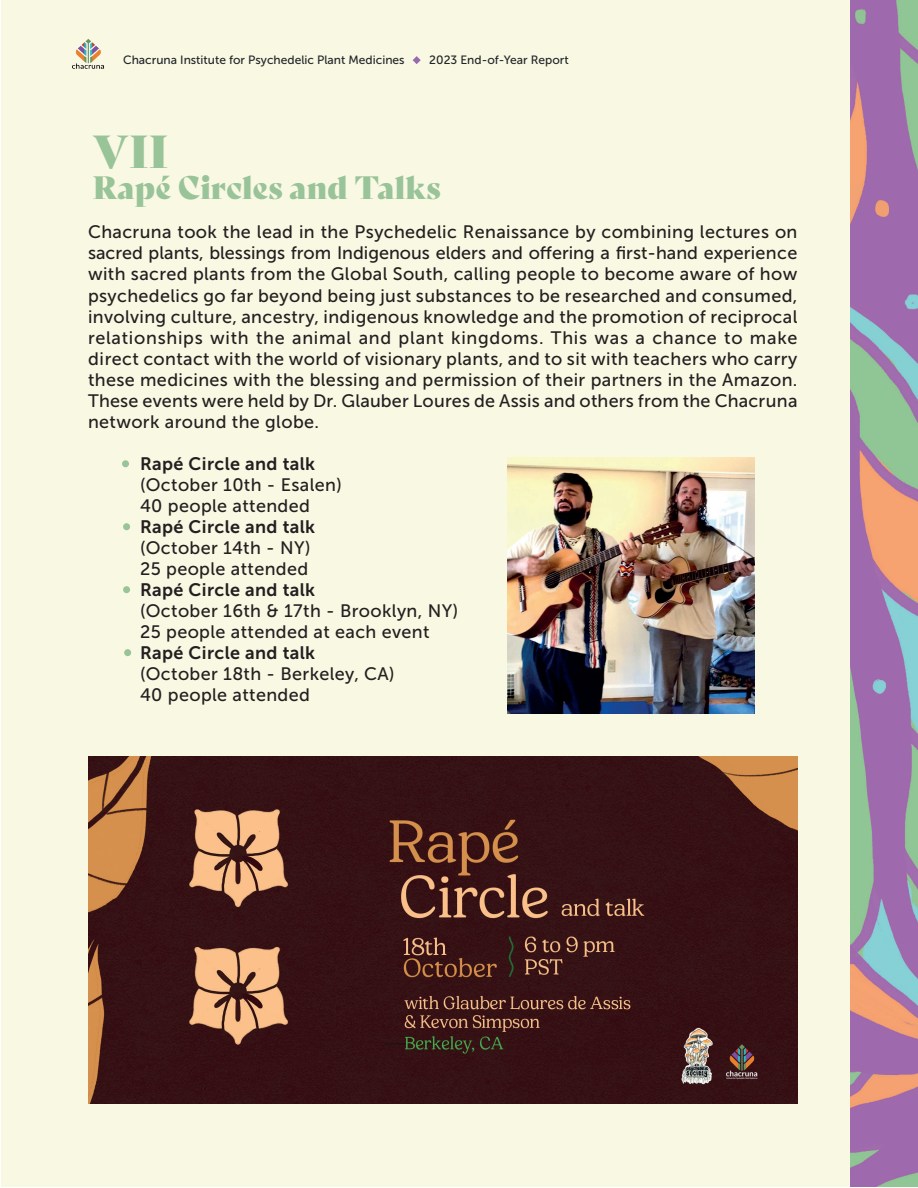
<style>
.page{position:relative;width:918px;height:1188px;background:#fff}
.page>*{position:absolute;margin:0;border:0;box-sizing:border-box;transform-origin:0 0}
.t1{font:45px "Bely Display";color:#99c398}
.t2{font:31.5px "Bely Display";color:#99c398}
.t3{font:18px/21px "Museo Sans 500";letter-spacing:.02em;color:#231f20}
.t4{font:18px "Museo Sans 700";letter-spacing:.02em;color:#231f20}
.t5{font:12px "Museo Sans 500";color:#212527}
</style>
<div class="page">
<div style="left:1px;top:0;width:917px;height:1186px;background:#f9f8e3"></div>
<img style="left:850px;top:0;width:68px;height:1187px">
<svg style="left:413px;top:56px;width:8px;height:8px"></svg>
<img style="left:72px;top:39px;width:32px;height:30px">
<div style="left:122px;top:460px;width:7px;height:7px;background:#99c398;border-radius:50%"></div>
<div style="left:123px;top:523px;width:7px;height:7px;background:#99c398;border-radius:50%"></div>
<div style="left:123px;top:586px;width:7px;height:7px;background:#99c398;border-radius:50%"></div>
<div style="left:124px;top:649px;width:7px;height:7px;background:#99c398;border-radius:50%"></div>
<img style="left:508px;top:457px;width:246px;height:256px">
<img style="left:88px;top:757px;width:709px;height:346px">
<p class="t5" style="left:123px;top:53px;width:283px">Chacruna Institute for Psychedelic Plant Medicines</p>
<p class="t5" style="left:429px;top:53px;width:141px">2023 End-of-Year Report</p>
<h1 class="t1" style="left:92px;top:116px;width:78px">VII</h1>
<h2 class="t2" style="left:92px;top:162px;width:350px">Rapé Circles and Talks</h2>
<p class="t3" style="left:88px;top:222px;width:711px;text-align:justify">Chacruna took the lead in the Psychedelic Renaissance by combining lectures on sacred plants, blessings from Indigenous elders and offering a first-hand experience with sacred plants from the Global South, calling people to become aware of how psychedelics go far beyond being just substances to be researched and consumed, involving culture, ancestry, indigenous knowledge and the promotion of reciprocal relationships with the animal and plant kingdoms. This was a chance to make direct contact with the world of visionary plants, and to sit with teachers who carry these medicines with the blessing and permission of their partners in the Amazon.<br>These events were held by Dr. Glauber Loures de Assis and others from the Chacruna network around the globe.</p>
<p class="t4" style="left:140px;top:454px;width:177px">Rapé Circle and talk</p>
<p class="t3" style="left:140px;top:475px;width:203px">(October 10th - Esalen)<br>40 people attended</p>
<p class="t4" style="left:140px;top:517px;width:177px">Rapé Circle and talk</p>
<p class="t3" style="left:140px;top:538px;width:172px">(October 14th - NY)<br>25 people attended</p>
<p class="t4" style="left:140px;top:580px;width:177px">Rapé Circle and talk</p>
<p class="t3" style="left:140px;top:601px;width:320px">(October 16th &amp; 17th - Brooklyn, NY)<br>25 people attended at each event</p>
<p class="t4" style="left:140px;top:643px;width:177px">Rapé Circle and talk</p>
<p class="t3" style="left:140px;top:664px;width:256px">(October 18th - Berkeley, CA)<br>40 people attended</p>
</div>
